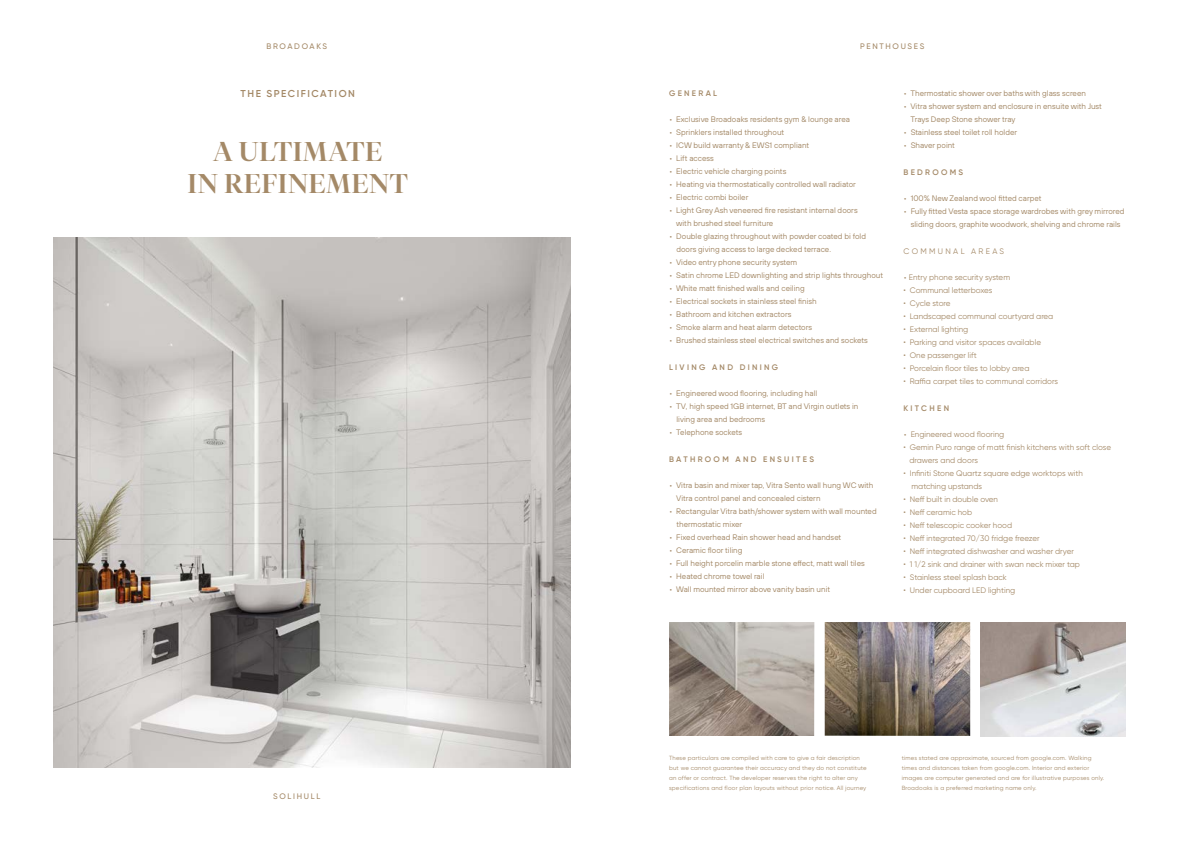
<style>
.page{position:relative;width:1191px;height:842px;background:#fff}
.page>*{position:absolute;margin:0;border:0;box-sizing:border-box;transform-origin:0 0}
.t1{font:500 27px/32px "Tiempos Fine Test";letter-spacing:.02em;color:#a48967;text-align:center}
.t2{font:600 10px "Gilroy";letter-spacing:.15em;color:#a48967}
.t3{font:8px/13px "TT Hoves";color:#a48967}
.t4{font:8px/13px "Gilroy";color:#a48967}
.t5{font:600 8px "Gilroy";letter-spacing:.29em;color:#a48967}
.t6{font:500 8px "Gilroy";letter-spacing:.21em;color:#a48967}
.t7{font:8px "Gilroy";letter-spacing:.29em;color:#a48967}
.t8{font:6px/10px "Gilroy";letter-spacing:.03em;color:#a48967}
.s1{font-family:"TT Hoves"}
</style>
<div class="page">
<img style="left:54px;top:238px;width:517px;height:529px">
<hr style="left:843px;top:445px;width:101px;height:1px;background:#000">
<img style="left:669px;top:622px;width:145px;height:114px">
<img style="left:824px;top:622px;width:146px;height:114px">
<img style="left:980px;top:622px;width:145px;height:114px">
<p class="t6" style="left:266px;top:41px;width:62px">BROADOAKS</p>
<p class="t6" style="left:860px;top:41px;width:66px">PENTHOUSES</p>
<p class="t2" style="left:241px;top:88px;width:116px">THE SPECIFICATION</p>
<h1 class="t1" style="left:188px;top:136px;width:222px">A ULTIMATE<br>IN REFINEMENT</h1>
<p class="t6" style="left:273px;top:791px;width:49px">SOLIHULL</p>
<p class="t5" style="left:669px;top:88px;width:50px">GENERAL</p>
<p class="t3" style="left:669px;top:112px;width:182px">• Exclusive Broadoaks residents gym &amp; lounge area</p>
<p class="t3" style="left:669px;top:125px;width:117px">• Sprinklers installed throughout</p>
<p class="t3" style="left:669px;top:138px;width:142px">• ICW build warranty &amp; EWS1 compliant</p>
<p class="t3" style="left:669px;top:151px;width:46px">• Lift access</p>
<p class="t3" style="left:669px;top:164px;width:119px">• Electric vehicle charging points</p>
<p class="t3" style="left:669px;top:177px;width:188px">• Heating via thermostatically controlled wall radiator</p>
<p class="t3" style="left:669px;top:190px;width:81px">• Electric combi boiler</p>
<p class="t3" style="left:676px;top:203px;width:183px;text-indent:-7px">• Light Grey Ash veneered fire resistant internal doors with brushed steel furniture</p>
<p class="t3" style="left:676px;top:229px;width:191px;text-indent:-7px">• Double glazing throughout with powder coated bi fold doors giving access to large decked terrace.</p>
<p class="t3" style="left:669px;top:255px;width:130px">• Video entry phone security system</p>
<p class="t3" style="left:669px;top:268px;width:215px">• Satin chrome LED downlighting and strip lights throughout</p>
<p class="t3" style="left:669px;top:281px;width:137px">• White matt finished walls and ceiling</p>
<p class="t3" style="left:669px;top:294px;width:149px">• Electrical sockets in stainless steel finish</p>
<p class="t3" style="left:669px;top:307px;width:124px">• Bathroom and kitchen extractors</p>
<p class="t3" style="left:669px;top:320px;width:144px">• Smoke alarm and heat alarm detectors</p>
<p class="t3" style="left:669px;top:333px;width:200px">• Brushed stainless steel electrical switches and sockets</p>
<p class="t5" style="left:669px;top:362px;width:111px">LIVING AND DINING</p>
<p class="t3" style="left:669px;top:386px;width:150px">• Engineered wood flooring, including hall</p>
<p class="t3" style="left:676px;top:399px;width:184px;text-indent:-7px">• TV, high speed 1GB internet, BT and Virgin outlets in living area and bedrooms</p>
<p class="t3" style="left:669px;top:425px;width:75px">• Telephone sockets</p>
<p class="t5" style="left:669px;top:454px;width:146px">BATHROOM AND ENSUITES</p>
<p class="t3" style="left:676px;top:478px;width:199px;text-indent:-7px">• Vitra basin and mixer tap, Vitra Sento wall hung WC with<br>Vitra control panel and concealed cistern</p>
<p class="t3" style="left:676px;top:504px;width:202px;text-indent:-7px">• Rectangular Vitra bath/shower system with wall mounted thermostatic mixer</p>
<p class="t3" style="left:669px;top:530px;width:174px">• Fixed overhead Rain shower head and handset</p>
<p class="t3" style="left:669px;top:543px;width:75px">• Ceramic floor tiling</p>
<p class="t3" style="left:669px;top:556px;width:197px">• Full height porcelin marble stone effect, matt wall tiles</p>
<p class="t3" style="left:669px;top:569px;width:97px">• Heated chrome towel rail</p>
<p class="t3" style="left:669px;top:582px;width:163px">• Wall mounted mirror above vanity basin unit</p>
<p class="t3" style="left:903px;top:86px;width:184px">• Thermostatic shower over baths with glass screen</p>
<p class="t3" style="left:910px;top:99px;width:193px;text-indent:-7px">• Vitra shower system and enclosure in ensuite with Just<br>Trays Deep Stone shower tray</p>
<p class="t3" style="left:903px;top:125px;width:115px">• Stainless steel toilet roll holder</p>
<p class="t3" style="left:903px;top:138px;width:53px">• Shaver point</p>
<p class="t5" style="left:903px;top:167px;width:61px">BEDROOMS</p>
<p class="t3" style="left:903px;top:191px;width:139px">• 100% New Zealand wool fitted carpet</p>
<p class="t3" style="left:903px;top:204px;width:223px;text-align:center">• Fully fitted Vesta space storage wardrobes with grey mirrored sliding doors, graphite woodwork, shelving and chrome rails</p>
<p class="t7" style="left:903px;top:246px;width:102px">COMMUNAL AREAS</p>
<p class="t4" style="left:903px;top:270px;width:108px"><span class="s1">•</span> Entry phone security system</p>
<p class="t4" style="left:903px;top:283px;width:90px">• Communal letterboxes</p>
<p class="t4" style="left:903px;top:296px;width:49px">• Cycle store</p>
<p class="t4" style="left:903px;top:309px;width:151px">• Landscaped communal courtyard area</p>
<p class="t4" style="left:903px;top:322px;width:66px">• External lighting</p>
<p class="t4" style="left:903px;top:335px;width:139px">• Parking and visitor spaces available</p>
<p class="t4" style="left:903px;top:348px;width:75px">• One passenger lift</p>
<p class="t4" style="left:903px;top:361px;width:127px">• Porcelain floor tiles to lobby area</p>
<p class="t4" style="left:903px;top:374px;width:156px">• Raffia carpet tiles to communal corridors</p>
<p class="t5" style="left:903px;top:403px;width:47px">KITCHEN</p>
<p class="t4" style="left:903px;top:427px;width:102px"><span class="s1">•</span> Engineered wood flooring</p>
<p class="t4" style="left:909px;top:440px;width:203px;text-indent:-6px">• Gemin Puro range of matt finish kitchens with soft close drawers and doors</p>
<p class="t4" style="left:911px;top:466px;width:173px;text-indent:-8px">• Infiniti Stone Quartz square edge worktops with matching upstands</p>
<p class="t4" style="left:903px;top:492px;width:96px">• Neff built in double oven</p>
<p class="t4" style="left:903px;top:505px;width:70px">• Neff ceramic hob</p>
<p class="t4" style="left:903px;top:518px;width:110px">• Neff telescopic cooker hood</p>
<p class="t4" style="left:903px;top:531px;width:138px">• Neff integrated 70/30 fridge freezer</p>
<p class="t4" style="left:903px;top:544px;width:172px">• Neff integrated dishwasher and washer dryer</p>
<p class="t4" style="left:903px;top:557px;width:178px">• 1 1/2 sink and drainer with swan neck mixer tap</p>
<p class="t4" style="left:903px;top:570px;width:105px">• Stainless steel splash back</p>
<p class="t4" style="left:903px;top:583px;width:113px">• Under cupboard LED lighting</p>
<p class="t8" style="left:669px;top:752px;width:199px">These particulars are compiled with care to give a fair description but we cannot guarantee their accuracy and they do not constitute an offer or contract. The developer reserves the right to alter any specifications and floor plan layouts without prior notice. All journey</p>
<p class="t8" style="left:901px;top:752px;width:204px">times stated are approximate, sourced from google.com. Walking times and distances taken from google.com. Interior and exterior images are computer generated and are for illustrative purposes only.<br>Broadoaks is a preferred marketing name only.</p>
</div>
